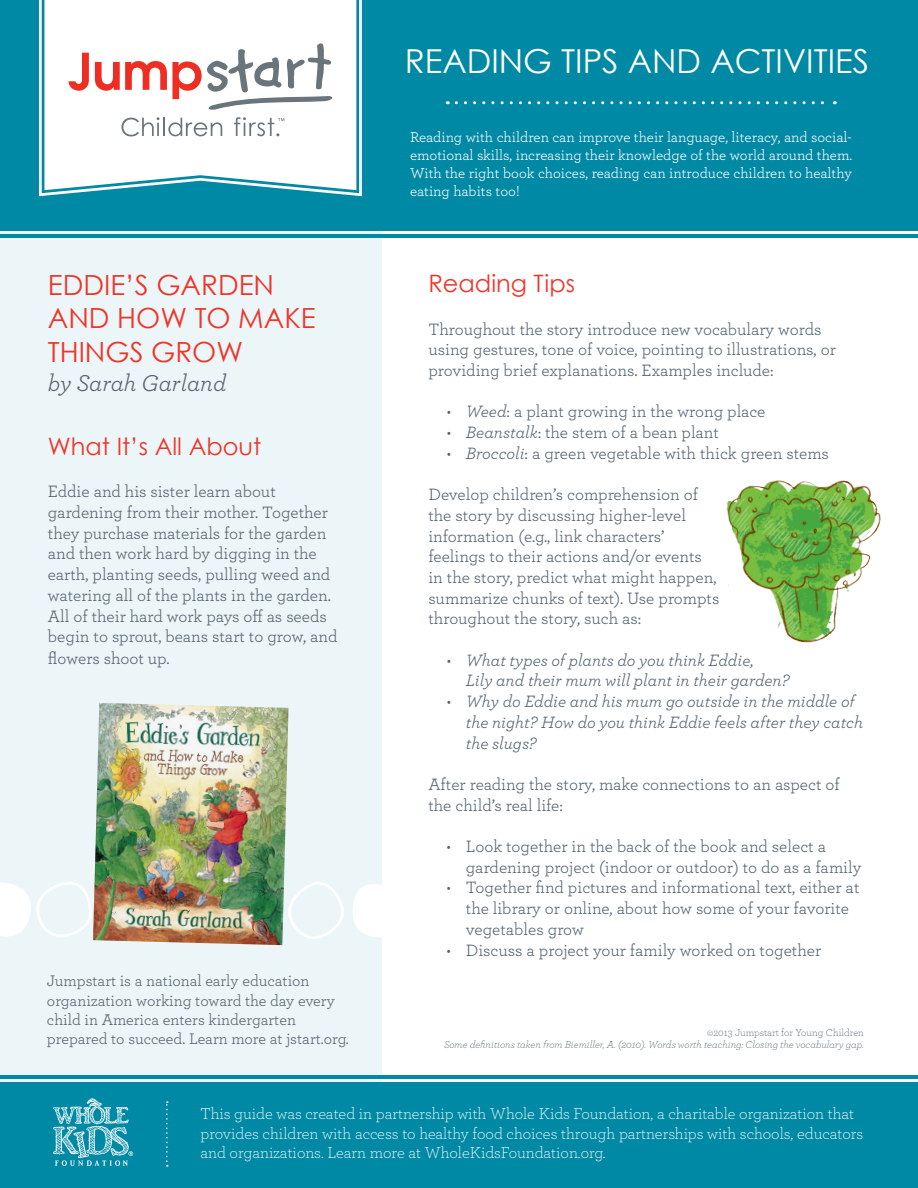
<style>
.page{position:relative;width:918px;height:1188px;background:#fff}
.page>*{position:absolute;margin:0;border:0;box-sizing:border-box;transform-origin:0 0}
.t1{font:33px "Century Gothic";color:#fff}
.t2{font:27.75px/33.6px "Century Gothic";color:#ee3529}
.t3{font:24px "Century Gothic";color:#ee3529}
.t4{font:italic 24px "Archer";color:#52626f}
.t5{font:17.25px/20.7px "Archer";color:#52626f}
.t6{font:italic 17.25px/20.7px "Archer";color:#52626f}
.t7{font:300 16.5px/19.8px "Archer";color:#fff}
.t8{font:16.05px/19.2px "Archer";color:#52626f}
.t9{font:15px/18px "Archer";color:#fff;text-align:justify}
.t10{font:italic 300 10.5px "Archer";color:#52626f}
.t11{font:300 10.5px "Archer";color:#52626f}
.s1{font-style:italic}
</style>
<div class="page">
<div style="left:0;top:196px;width:382px;height:959px;background:#ecf5f7"></div>
<div style="left:0;top:0;width:918px;height:230px;background:#0089a5"></div>
<svg style="left:39px;top:0;width:323px;height:197px"></svg>
<svg style="left:43px;top:0;width:315px;height:192px;background:#edf6f8"></svg>
<svg style="left:456px;top:101px;width:379px;height:3px"></svg>
<svg style="left:121px;top:117px;width:101px;height:19px;background:#dbdedf"></svg>
<svg style="left:69px;top:53px;width:20px;height:38px"></svg>
<svg style="left:95px;top:44px;width:237px;height:66px;background:#e7d2d2"></svg>
<svg style="left:234px;top:117px;width:50px;height:19px"></svg>
<div style="left:0;top:1082px;width:918px;height:106px;background:#0089a5"></div>
<svg style="left:0;top:882px;width:92px;height:55px"></svg>
<svg style="left:289px;top:882px;width:93px;height:57px"></svg>
<img style="left:93px;top:703px;width:196px;height:242px">
<hr style="left:0;top:234px;width:918px;height:3px;background:#0089a5">
<hr style="left:0;top:1076px;width:918px;height:3px;background:#0089a5">
<img style="left:726px;top:480px;width:155px;height:163px">
<svg style="left:53px;top:1098px;width:80px;height:68px"></svg>
<svg style="left:166px;top:1101px;width:2px;height:66px"></svg>
<p class="t1" style="left:405px;top:41px;width:466px">READING TIPS AND ACTIVITIES</p>
<p class="t2" style="left:48px;top:268px;width:269px">EDDIE’S GARDEN<br>AND HOW TO MAKE<br>THINGS GROW</p>
<p class="t4" style="left:48px;top:366px;width:180px">by Sarah Garland</p>
<p class="t3" style="left:48px;top:432px;width:215px">What It’s All About</p>
<p class="t5" style="left:48px;top:480px;width:291px">Eddie and his sister learn about gardening from their mother. Together they purchase materials for the garden and then work hard by digging in the earth, planting seeds, pulling weed and watering all of the plants in the garden.<br>All of their hard work pays off as seeds begin to sprout, beans start to grow, and flowers shoot up.</p>
<p class="t8" style="left:47px;top:971px;width:303px">Jumpstart is a national early education organization working toward the day every child in America enters kindergarten prepared to succeed. Learn more at jstart.org.</p>
<p class="t9" style="left:410px;top:127px;width:444px">Reading with children can improve their language, literacy, and social&shy;emotional skills, increasing their knowledge of the world around them.<br>With the right book choices, reading can introduce children to healthy eating habits too!</p>
<p class="t3" style="left:428px;top:269px;width:148px">Reading Tips</p>
<p class="t5" style="left:428px;top:318px;width:409px">Throughout the story introduce new vocabulary words using gestures, tone of voice, pointing to illustrations, or providing brief explanations. Examples include:</p>
<p class="t5" style="left:446px;top:400px;width:321px"><span class="s1">• Weed</span>: a plant growing in the wrong place</p>
<p class="t5" style="left:446px;top:421px;width:274px"><span class="s1">• Beanstalk</span>: the stem of a bean plant</p>
<p class="t5" style="left:446px;top:442px;width:384px"><span class="s1">• Broccoli</span>: a green vegetable with thick green stems</p>
<p class="t5" style="left:428px;top:483px;width:293px">Develop children’s comprehension of the story by discussing higher-level information (e.g., link characters’ feelings to their actions and/or events in the story, predict what might happen, summarize chunks of text). Use prompts throughout the story, such as:</p>
<p class="t6" style="left:466px;top:649px;width:325px;text-indent:-20px">• What types of plants do you think Eddie,<br>Lily and their mum will plant in their garden?</p>
<p class="t6" style="left:466px;top:690px;width:399px;text-indent:-20px">• Why do Eddie and his mum go outside in the middle of the night? How do you think Eddie feels after they catch the slugs?</p>
<p class="t5" style="left:428px;top:773px;width:413px">After reading the story, make connections to an aspect of the child’s real life:</p>
<p class="t5" style="left:466px;top:835px;width:397px;text-indent:-20px">• Look together in the back of the book and select a gardening project (indoor or outdoor) to do as a family</p>
<p class="t5" style="left:466px;top:876px;width:395px;text-indent:-20px">• Together find pictures and informational text, either at the library or online, about how some of your favorite vegetables grow</p>
<p class="t5" style="left:446px;top:939px;width:376px">• Discuss a project your family worked on together</p>
<p class="t11" style="left:707px;top:1025px;width:158px">©2013 Jumpstart for Young Children</p>
<p class="t10" style="left:444px;top:1038px;width:421px">Some definitions taken from Biemiller, A. (2010). Words worth teaching: Closing the vocabulary gap.</p>
<p class="t7" style="left:200px;top:1103px;width:664px">This guide was created in partnership with Whole Kids Foundation, a charitable organization that provides children with access to healthy food choices through partnerships with schools, educators and organizations. Learn more at WholeKidsFoundation.org.</p>
</div>
